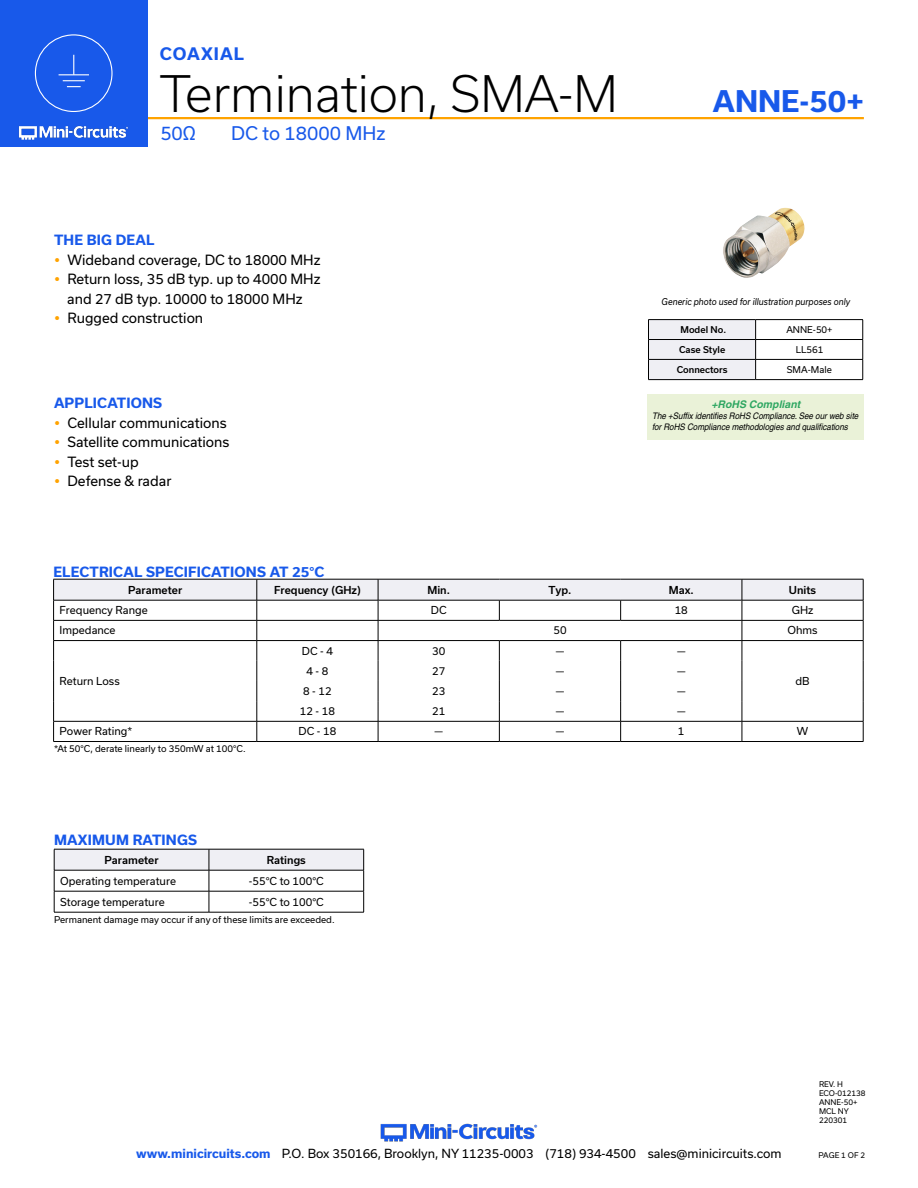
<style>
.page{position:relative;width:918px;height:1188px;background:#fff}
.page>*{position:absolute;margin:0;border:0;box-sizing:border-box;transform-origin:0 0}
.t1{font:300 48px "Usual";color:#000}
.t2{font:700 28.5px "Usual";color:#1859ea}
.Frequency{font:18px "Usual";color:#1859ea}
.t3{font:700 16.5px "Usual";letter-spacing:.065em;color:#1859ea}
.Bulleted_list{font:13.5px "Usual";color:#000}
.Blue_Headers{font:700 13.5px "Usual";letter-spacing:.015em;color:#1859ea}
.t4{font:12px "Usual";color:#000}
.Table_Body_Left_Just{font:10.5px "Usual";color:#000}
.Table_Body_Center{font:10.5px "Usual";color:#000}
.Table_Header_Center{font:500 10.5px "Usual";color:#000}
.t5{font:italic 700 10.5px "Helvetica";color:rgb(0 148 68/.8)}
.t6{font:italic 9px/10.8px "Helvetica";letter-spacing:-.005em;color:#000;scale:.9 1}
.Notes{font:9px "Usual";color:#000}
.Generic_photo_text{font:italic 9px "Usual";color:#000;scale:.9 1}
.Table_Header_Center-2{font:500 9px "Usual";color:#000}
.Table_Body_Center-2{font:9px "Usual";color:#000}
.Revision{font:7.5px "Usual";color:#000}
.s1{font-weight:700;color:#1859ea}
</style>
<div class="page">
<hr style="left:131px;top:117px;width:733px;height:2px;background:#ffa300">
<div style="left:0;top:0;width:147px;height:147px;background:#1859ea"></div>
<img style="left:18px;top:125px;width:111px;height:15px">
<div style="left:35px;top:34px;width:78px;height:78px;border:1px solid #fff;border-radius:50%"></div>
<hr style="left:59px;top:74px;width:30px;height:1px;background:#fff">
<svg style="left:63px;top:55px;width:22px;height:32px"></svg>
<img style="left:380px;top:1123px;width:158px;height:19px">
<img style="left:723px;top:208px;width:82px;height:70px">
<div style="left:648px;top:395px;width:216px;height:45px;background:#eaf2d8"></div>
<hr style="left:648px;top:319px;width:108px;height:1px;background:#000">
<hr style="left:756px;top:319px;width:107px;height:1px;background:#000">
<hr style="left:756px;top:339px;width:107px;height:1px;background:#000">
<hr style="left:756px;top:359px;width:107px;height:1px;background:#000">
<svg style="left:648px;top:320px;width:108px;height:60px"></svg>
<svg style="left:862px;top:320px;width:1px;height:59px"></svg>
<hr style="left:756px;top:379px;width:107px;height:1px;background:#000">
<svg style="left:54px;top:849px;width:310px;height:63px"></svg>
<hr style="left:54px;top:912px;width:155px;height:1px;background:#000">
<hr style="left:209px;top:912px;width:155px;height:1px;background:#000">
<hr style="left:742px;top:741px;width:121px;height:1px;background:#000">
<hr style="left:53px;top:741px;width:204px;height:1px;background:#000">
<hr style="left:257px;top:741px;width:121px;height:1px;background:#000">
<hr style="left:378px;top:741px;width:121px;height:1px;background:#000">
<hr style="left:499px;top:741px;width:122px;height:1px;background:#000">
<hr style="left:621px;top:741px;width:121px;height:1px;background:#000">
<svg style="left:53px;top:579px;width:811px;height:162px"></svg>
<p class="t3" style="left:160px;top:45px;width:86px">COAXIAL</p>
<h1 class="t1" style="left:160px;top:67px;width:460px">Termination, SMA-M</h1>
<p class="Frequency" style="left:160px;top:122px;width:37px">50Ω</p>
<p class="Frequency" style="left:231px;top:122px;width:156px">DC to 18000 MHz</p>
<p class="Blue_Headers" style="left:54px;top:232px;width:102px">THE BIG DEAL</p>
<p class="Bulleted_list" style="left:68px;top:252px;width:254px">Wideband coverage, DC to 18000 MHz</p>
<p class="Bulleted_list" style="left:68px;top:271px;width:255px">Return loss, 35 dB typ. up to 4000 MHz</p>
<p class="Bulleted_list" style="left:67px;top:291px;width:237px">and 27 dB typ. 10000 to 18000 MHz</p>
<p class="Bulleted_list" style="left:68px;top:310px;width:137px">Rugged construction</p>
<p class="Blue_Headers" style="left:54px;top:395px;width:110px">APPLICATIONS</p>
<p class="Bulleted_list" style="left:68px;top:415px;width:161px">Cellular communications</p>
<p class="Bulleted_list" style="left:68px;top:434px;width:164px">Satellite communications</p>
<p class="Bulleted_list" style="left:68px;top:454px;width:73px">Test set-up</p>
<p class="Bulleted_list" style="left:68px;top:473px;width:106px">Defense &amp; radar</p>
<p class="Blue_Headers" style="left:53px;top:564px;width:273px">ELECTRICAL SPECIFICATIONS AT 25°C</p>
<h2 class="t2" style="left:713px;top:85px;width:153px">ANNE-50+</h2>
<p class="Generic_photo_text" style="left:662px;top:297px;width:211px">Generic photo used for illustration purposes only</p>
<p class="Table_Header_Center-2" style="left:681px;top:324px;width:47px">Model No.</p>
<p class="Table_Body_Center-2" style="left:786px;top:324px;width:48px">ANNE-50+</p>
<p class="Table_Header_Center-2" style="left:679px;top:344px;width:48px">Case Style</p>
<p class="Table_Body_Center-2" style="left:796px;top:344px;width:29px">LL561</p>
<p class="Table_Header_Center-2" style="left:677px;top:364px;width:52px">Connectors</p>
<p class="Table_Body_Center-2" style="left:787px;top:364px;width:46px">SMA-Male</p>
<p class="t5" style="left:711px;top:398px;width:90px">+RoHS Compliant</p>
<p class="t6" style="left:652px;top:410px;width:231px">The +Suffix identifies RoHS Compliance. See our web site for RoHS Compliance methodologies and qualifications</p>
<p class="Table_Header_Center" style="left:128px;top:584px;width:56px">Parameter</p>
<p class="Table_Header_Center" style="left:274px;top:584px;width:88px">Frequency (GHz)</p>
<p class="Table_Header_Center" style="left:427px;top:584px;width:24px">Min.</p>
<p class="Table_Header_Center" style="left:548px;top:584px;width:25px">Typ.</p>
<p class="Table_Header_Center" style="left:669px;top:584px;width:26px">Max.</p>
<p class="Table_Header_Center" style="left:789px;top:584px;width:29px">Units</p>
<p class="Table_Body_Left_Just" style="left:60px;top:604px;width:90px">Frequency Range</p>
<p class="Table_Body_Center" style="left:431px;top:604px;width:17px">DC</p>
<p class="Table_Body_Center" style="left:675px;top:604px;width:15px">18</p>
<p class="Table_Body_Center" style="left:792px;top:604px;width:23px">GHz</p>
<p class="Table_Body_Left_Just" style="left:60px;top:624px;width:58px">Impedance</p>
<p class="Table_Body_Center" style="left:553px;top:624px;width:15px">50</p>
<p class="Table_Body_Center" style="left:787px;top:624px;width:32px">Ohms</p>
<p class="Table_Body_Left_Just" style="left:60px;top:675px;width:62px">Return Loss</p>
<p class="Table_Body_Center" style="left:302px;top:645px;width:33px">DC - 4</p>
<p class="Table_Body_Center" style="left:432px;top:645px;width:15px">30</p>
<p class="Table_Body_Center" style="left:556px;top:645px;width:10px">—</p>
<p class="Table_Body_Center" style="left:677px;top:645px;width:10px">—</p>
<p class="Table_Body_Center" style="left:306px;top:665px;width:23px">4 - 8</p>
<p class="Table_Body_Center" style="left:432px;top:665px;width:15px">27</p>
<p class="Table_Body_Center" style="left:556px;top:665px;width:10px">—</p>
<p class="Table_Body_Center" style="left:677px;top:665px;width:10px">—</p>
<p class="Table_Body_Center" style="left:303px;top:685px;width:30px">8 - 12</p>
<p class="Table_Body_Center" style="left:432px;top:685px;width:15px">23</p>
<p class="Table_Body_Center" style="left:556px;top:685px;width:10px">—</p>
<p class="Table_Body_Center" style="left:677px;top:685px;width:10px">—</p>
<p class="Table_Body_Center" style="left:300px;top:705px;width:37px">12 - 18</p>
<p class="Table_Body_Center" style="left:432px;top:705px;width:15px">21</p>
<p class="Table_Body_Center" style="left:556px;top:705px;width:10px">—</p>
<p class="Table_Body_Center" style="left:677px;top:705px;width:10px">—</p>
<p class="Table_Body_Center" style="left:796px;top:675px;width:16px">dB</p>
<p class="Table_Body_Left_Just" style="left:60px;top:725px;width:74px">Power Rating*</p>
<p class="Table_Body_Center" style="left:299px;top:725px;width:39px">DC - 18</p>
<p class="Table_Body_Center" style="left:434px;top:725px;width:10px">—</p>
<p class="Table_Body_Center" style="left:556px;top:725px;width:10px">—</p>
<p class="Table_Body_Center" style="left:678px;top:725px;width:8px">1</p>
<p class="Table_Body_Center" style="left:797px;top:725px;width:13px">W</p>
<p class="Notes" style="left:54px;top:744px;width:193px">*At 50°C, derate linearly to 350mW at 100°C.</p>
<p class="Blue_Headers" style="left:54px;top:832px;width:145px">MAXIMUM RATINGS</p>
<p class="Table_Header_Center" style="left:104px;top:854px;width:56px">Parameter</p>
<p class="Table_Header_Center" style="left:267px;top:854px;width:41px">Ratings</p>
<p class="Table_Body_Left_Just" style="left:60px;top:875px;width:117px">Operating temperature</p>
<p class="Table_Body_Center" style="left:249px;top:875px;width:76px">-55°C to 100°C</p>
<p class="Table_Body_Left_Just" style="left:60px;top:896px;width:106px">Storage temperature</p>
<p class="Table_Body_Center" style="left:249px;top:896px;width:76px">-55°C to 100°C</p>
<p class="Notes" style="left:54px;top:915px;width:282px">Permanent damage may occur if any of these limits are exceeded.</p>
<p class="Revision" style="left:819px;top:1080px;width:26px">REV. H</p>
<p class="Revision" style="left:819px;top:1089px;width:48px">ECO-012138</p>
<p class="Revision" style="left:819px;top:1098px;width:40px">ANNE-50+</p>
<p class="Revision" style="left:819px;top:1107px;width:31px">MCL NY</p>
<p class="Revision" style="left:819px;top:1116px;width:30px">220301</p>
<p class="t4" style="left:136px;top:1146px;width:647px"><span class="s1">www.minicircuits.com</span> P.O. Box 350166, Brooklyn, NY 11235-0003 (718) 934-4500 sales@minicircuits.com</p>
<p class="Revision" style="left:819px;top:1151px;width:48px">PAGE 1 OF 2</p>
</div>
